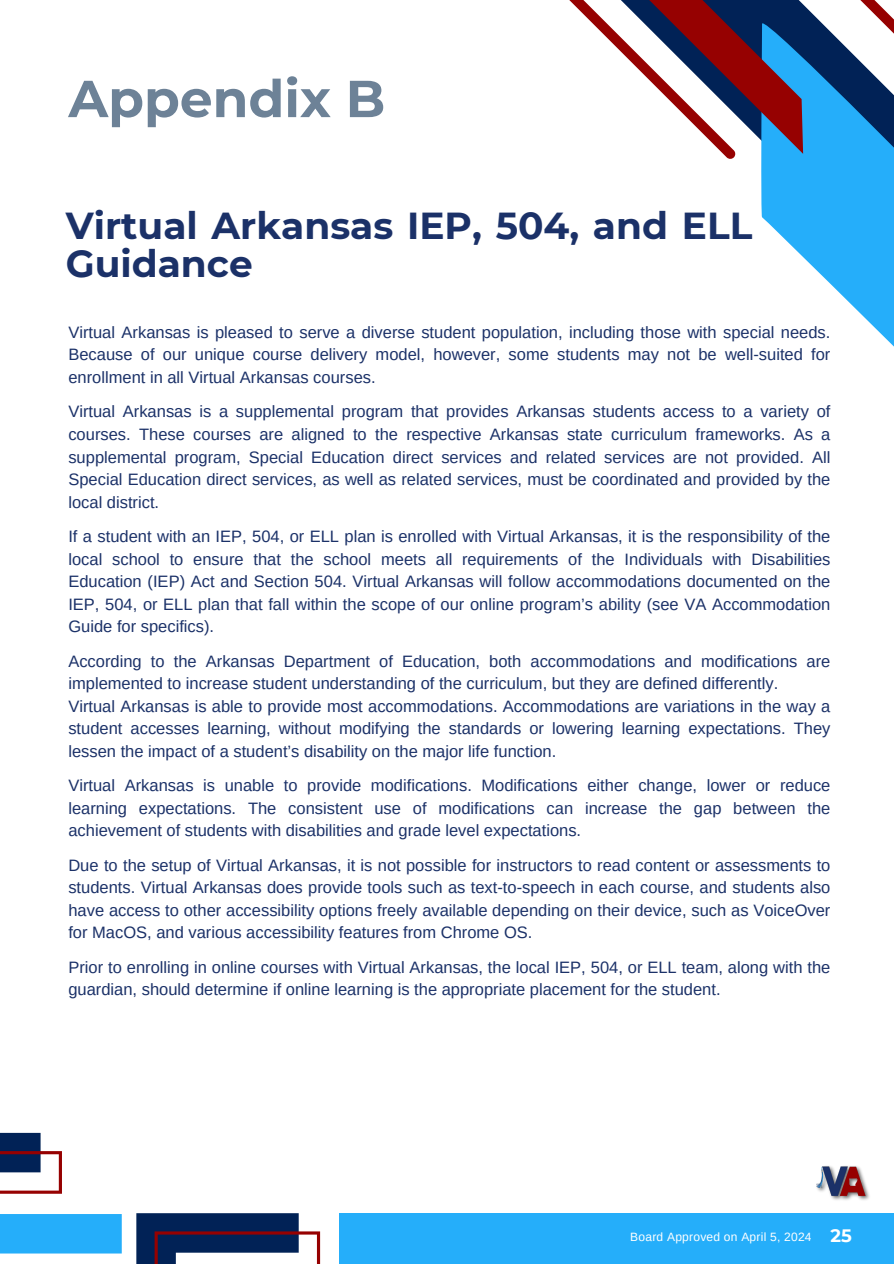
<style>
.page{position:relative;width:894px;height:1264px;background:#fff}
.page>*{position:absolute;margin:0;border:0;box-sizing:border-box;transform-origin:0 0}
.t1{font:700 51.9px "Montserrat";color:#6d8297}
.t2{font:700 37.5px/37.2px "Montserrat";color:#1b3168}
.t3{font:700 18px "Montserrat";color:#fff}
.t4{font:16.5px/22.5px "Arimo";color:#1b3168;text-align:justify}
.t5{font:12px "Arimo";letter-spacing:.02em;color:#fff}
</style>
<div class="page">
<svg style="left:0;top:1132px;width:121px;height:122px"></svg>
<svg style="left:136px;top:1213px;width:184px;height:50px"></svg>
<div style="left:339px;top:1213px;width:554px;height:50px;background:#25aefa"></div>
<svg style="left:761px;top:159px;width:132px;height:187px;fill:#25aefa"></svg>
<svg style="left:569px;top:0;width:324px;height:159px"></svg>
<img style="left:816px;top:1166px;width:54px;height:34px">
<p class="t1" style="left:68px;top:67px;width:318px">Appendix B</p>
<h3 class="t2" style="left:66px;top:207px;width:687px">Virtual Arkansas IEP, 504, and ELL<br>Guidance</h3>
<h1 class="t4" style="left:68px;top:321px;width:763px">Virtual Arkansas is pleased to serve a diverse student population, including those with special needs.<br>Because of our unique course delivery model, however, some students may not be well-suited for enrollment in all Virtual Arkansas courses.</h1>
<h2 class="t4" style="left:68px;top:400px;width:763px">Virtual Arkansas is a supplemental program that provides Arkansas students access to a variety of courses. These courses are aligned to the respective Arkansas state curriculum frameworks. As a supplemental program, Special Education direct services and related services are not provided. All Special Education direct services, as well as related services, must be coordinated and provided by the local district.</h2>
<h3 class="t4" style="left:68px;top:525px;width:763px">If a student with an IEP, 504, or ELL plan is enrolled with Virtual Arkansas, it is the responsibility of the local school to ensure that the school meets all requirements of the Individuals with Disabilities Education (IEP) Act and Section 504. Virtual Arkansas will follow accommodations documented on the IEP, 504, or ELL plan that fall within the scope of our online program’s ability (see VA Accommodation Guide for specifics).</h3>
<h3 class="t4" style="left:68px;top:649px;width:763px;text-align:left">According to the Arkansas Department of Education, both accommodations and modifications are implemented to increase student understanding of the curriculum, but they are defined differently.<br>Virtual Arkansas is able to provide most accommodations. Accommodations are variations in the way a student accesses learning, without modifying the standards or lowering learning expectations. They lessen the impact of a student’s disability on the major life function.</h3>
<h3 class="t4" style="left:68px;top:774px;width:763px">Virtual Arkansas is unable to provide modifications. Modifications either change, lower or reduce learning expectations. The consistent use of modifications can increase the gap between the achievement of students with disabilities and grade level expectations.</h3>
<h3 class="t4" style="left:68px;top:853px;width:763px">Due to the setup of Virtual Arkansas, it is not possible for instructors to read content or assessments to students. Virtual Arkansas does provide tools such as text-to-speech in each course, and students also have access to other accessibility options freely available depending on their device, such as VoiceOver for MacOS, and various accessibility features from Chrome OS.</h3>
<h3 class="t4" style="left:68px;top:955px;width:763px">Prior to enrolling in online courses with Virtual Arkansas, the local IEP, 504, or ELL team, along with the guardian, should determine if online learning is the appropriate placement for the student.</h3>
<p class="t5" style="left:630px;top:1230px;width:183px">Board Approved on April 5, 2024</p>
<p class="t3" style="left:830px;top:1224px;width:23px">25</p>
</div>
